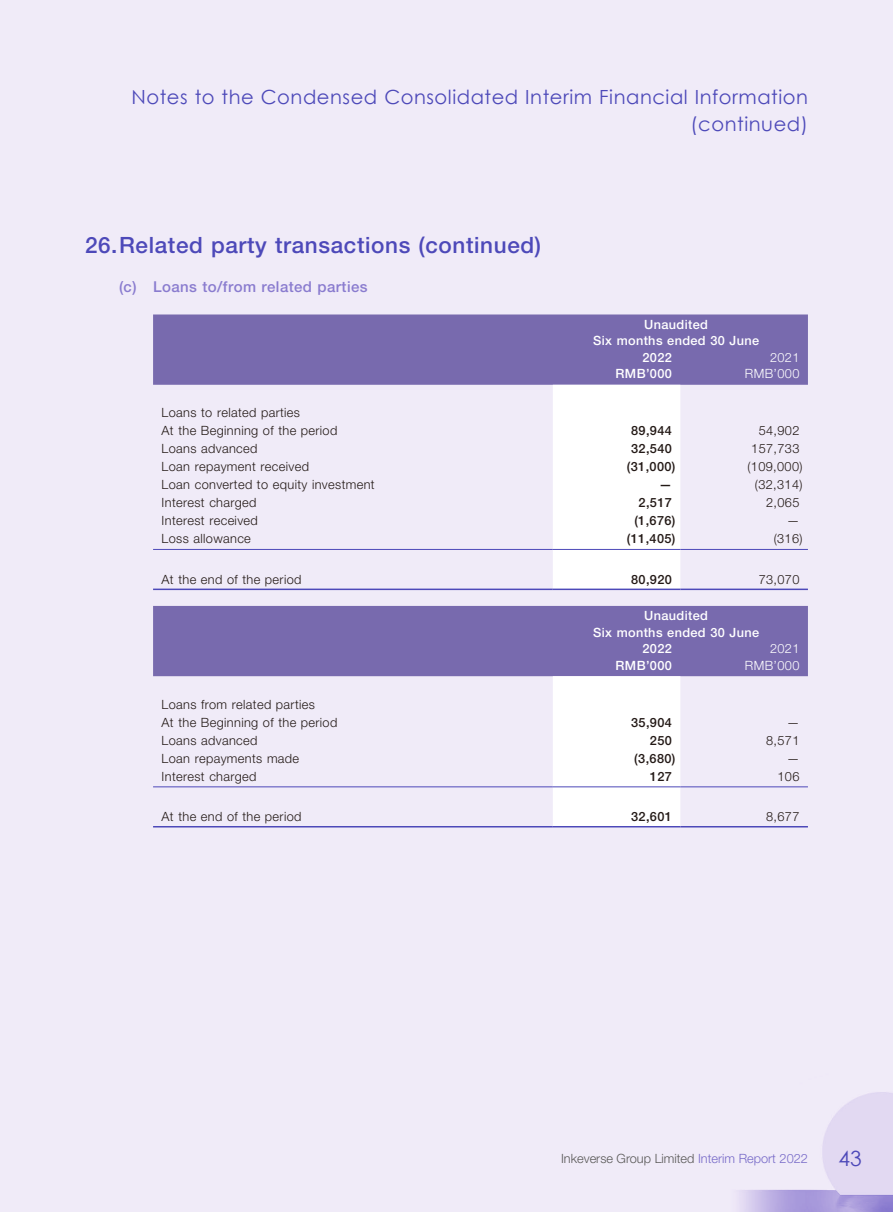
<style>
.page{position:relative;width:893px;height:1212px;background:#fff}
.page>*{position:absolute;margin:0;border:0;box-sizing:border-box;transform-origin:0 0}
.t1{font:500 22.5px "Helvetica Neue LT Std";letter-spacing:.03em;color:#4d49b9}
.t2{font:21px "Century Gothic";color:#4d49b9}
.t3{font:19.5px/27px "Century Gothic";letter-spacing:.03em;color:#4d49b9;text-align:right}
.t4{font:500 15px "Helvetica Neue LT Std";letter-spacing:.03em;color:#8a7ccf}
.t5{font:300 12.75px/18px "Helvetica Neue LT Std";letter-spacing:.03em;color:#231916}
.t6{font:500 12.75px "Helvetica Neue LT Std";letter-spacing:.03em;color:#fff}
.t7{font:500 12.75px "Helvetica Neue LT Std";letter-spacing:.03em;color:#231916}
.t8{font:300 12.75px "Helvetica Neue LT Std";color:#595857}
.t9{font:300 12.75px "Helvetica Neue LT Std";letter-spacing:.03em;color:#fff}
.s1{color:#776ac8}
</style>
<div class="page">
<div style="left:153px;top:314px;width:655px;height:71px;background:#786aae"></div>
<svg style="left:553px;top:548px;width:127px;height:41px"></svg>
<hr style="left:153px;top:549px;width:400px;height:1px;background:#4d49b9">
<hr style="left:553px;top:549px;width:127px;height:1px;background:#4d49b9">
<hr style="left:680px;top:549px;width:128px;height:1px;background:#4d49b9">
<hr style="left:153px;top:589px;width:400px;height:1px;background:#4d49b9">
<hr style="left:553px;top:589px;width:127px;height:1px;background:#4d49b9">
<hr style="left:680px;top:589px;width:128px;height:1px;background:#4d49b9">
<div style="left:153px;top:606px;width:655px;height:70px;background:#786aae"></div>
<svg style="left:553px;top:676px;width:127px;height:112px"></svg>
<hr style="left:153px;top:786px;width:400px;height:1px;background:#4d49b9">
<hr style="left:553px;top:786px;width:127px;height:1px;background:#4d49b9">
<hr style="left:680px;top:786px;width:128px;height:1px;background:#4d49b9">
<hr style="left:153px;top:826px;width:400px;height:1px;background:#4d49b9">
<hr style="left:553px;top:826px;width:127px;height:1px;background:#4d49b9">
<hr style="left:680px;top:826px;width:128px;height:1px;background:#4d49b9">
<h3 class="t3" style="left:131px;top:83px;width:678px">Notes to the Condensed Consolidated Interim Financial Information (continued)</h3>
<h1 class="t1" style="left:85px;top:231px;width:458px">26.Related party transactions (continued)</h1>
<p class="t4" style="left:119px;top:277px;width:250px">(c) Loans to/from related parties</p>
<p class="t5" style="left:162px;top:403px;width:177px">Loans to related parties<br>At the Beginning of the period</p>
<p class="t6" style="left:644px;top:317px;width:65px">Unaudited</p>
<p class="t6" style="left:593px;top:333px;width:167px">Six months ended 30 June</p>
<p class="t6" style="left:642px;top:350px;width:31px">2022</p>
<p class="t9" style="left:770px;top:349px;width:31px">2021</p>
<p class="t6" style="left:616px;top:366px;width:58px">RMB’000</p>
<p class="t9" style="left:745px;top:366px;width:56px">RMB’000</p>
<p class="t7" style="left:631px;top:423px;width:42px">89,944</p>
<p class="t5" style="left:759px;top:421px;width:42px">54,902</p>
<p class="t5" style="left:162px;top:439px;width:97px">Loans advanced</p>
<p class="t7" style="left:631px;top:441px;width:42px">32,540</p>
<p class="t5" style="left:751px;top:439px;width:50px">157,733</p>
<p class="t5" style="left:162px;top:457px;width:149px">Loan repayment received</p>
<p class="t7" style="left:627px;top:459px;width:50px">(31,000)</p>
<p class="t5" style="left:747px;top:457px;width:57px">(109,000)</p>
<p class="t5" style="left:162px;top:475px;width:215px">Loan converted to equity investment</p>
<p class="t7" style="left:659px;top:477px;width:14px">—</p>
<p class="t5" style="left:755px;top:475px;width:49px">(32,314)</p>
<p class="t5" style="left:162px;top:493px;width:96px">Interest charged</p>
<p class="t7" style="left:639px;top:495px;width:35px">2,517</p>
<p class="t5" style="left:766px;top:493px;width:35px">2,065</p>
<p class="t5" style="left:162px;top:511px;width:98px">Interest received</p>
<p class="t7" style="left:634px;top:513px;width:43px">(1,676)</p>
<p class="t5" style="left:787px;top:511px;width:14px">—</p>
<p class="t5" style="left:162px;top:529px;width:91px">Loss allowance</p>
<p class="t7" style="left:627px;top:531px;width:50px">(11,405)</p>
<p class="t5" style="left:774px;top:529px;width:30px">(316)</p>
<p class="t5" style="left:162px;top:570px;width:141px">At the end of the period</p>
<p class="t7" style="left:631px;top:571px;width:42px">80,920</p>
<p class="t5" style="left:759px;top:570px;width:42px">73,070</p>
<p class="t6" style="left:644px;top:608px;width:65px">Unaudited</p>
<p class="t6" style="left:593px;top:625px;width:167px">Six months ended 30 June</p>
<p class="t6" style="left:642px;top:641px;width:31px">2022</p>
<p class="t9" style="left:770px;top:641px;width:31px">2021</p>
<p class="t6" style="left:616px;top:658px;width:58px">RMB’000</p>
<p class="t9" style="left:745px;top:657px;width:56px">RMB’000</p>
<p class="t5" style="left:162px;top:695px;width:177px">Loans from related parties<br>At the Beginning of the period</p>
<p class="t7" style="left:631px;top:714px;width:42px">35,904</p>
<p class="t5" style="left:787px;top:713px;width:14px">—</p>
<p class="t5" style="left:162px;top:731px;width:97px">Loans advanced</p>
<p class="t7" style="left:650px;top:732px;width:23px">250</p>
<p class="t5" style="left:766px;top:731px;width:35px">8,571</p>
<p class="t5" style="left:162px;top:749px;width:139px">Loan repayments made</p>
<p class="t7" style="left:634px;top:750px;width:43px">(3,680)</p>
<p class="t5" style="left:787px;top:749px;width:14px">—</p>
<p class="t5" style="left:162px;top:767px;width:96px">Interest charged</p>
<p class="t7" style="left:650px;top:768px;width:23px">127</p>
<p class="t5" style="left:777px;top:767px;width:23px">106</p>
<p class="t5" style="left:162px;top:807px;width:141px">At the end of the period</p>
<p class="t7" style="left:631px;top:809px;width:42px">32,601</p>
<p class="t5" style="left:766px;top:807px;width:35px">8,677</p>
<p class="t8" style="left:561px;top:1150px;width:248px">Inkeverse Group Limited <span class="s1">Interim Report 2022</span></p>
<h2 class="t2" style="left:838px;top:1144px;width:25px">43</h2>
</div>
